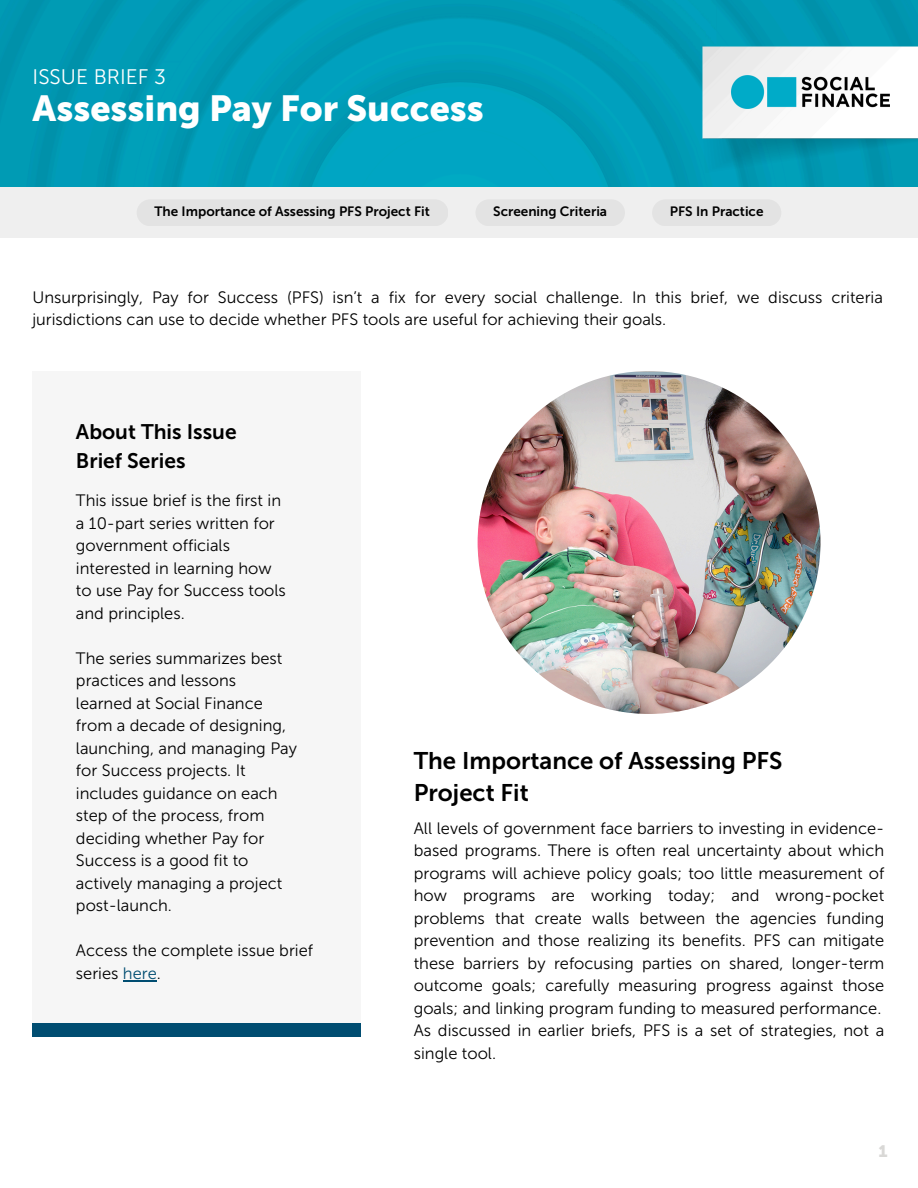
<style>
.page{position:relative;width:918px;height:1188px;background:#fff}
.page>*{position:absolute;margin:0;border:0;box-sizing:border-box;transform-origin:0 0}
.t1{font:36px "Museo Sans 900";color:#fff}
.t2{font:24px/32.7px "Museo Sans 700";color:#000}
.t3{font:21px/29.2px "Museo Sans 700";color:#000}
.t4{font:21px "Museo Sans 300";color:#fff}
.t5{font:16.5px/22.5px "Museo Sans 300";color:#000}
.t6{font:16.5px "Museo Sans 900";color:#d9d8d6}
.t7{font:13.5px "Museo Sans 700";color:#000}
.s1{color:#004d71}
</style>
<div class="page">
<img style="left:0;top:0;width:918px;height:188px">
<div style="left:0;top:188px;width:918px;height:50px;background:#efefef"></div>
<div style="left:137px;top:199px;width:311px;height:27px;background:#e3e3e3;border-radius:13px"></div>
<div style="left:475px;top:199px;width:150px;height:27px;background:#e3e3e3;border-radius:13px"></div>
<div style="left:652px;top:199px;width:129px;height:27px;background:#e3e3e3;border-radius:13px"></div>
<img style="left:478px;top:371px;width:343px;height:343px;border-radius:50%">
<div style="left:32px;top:371px;width:329px;height:665px;background:#f6f6f6"></div>
<div style="left:32px;top:1023px;width:329px;height:14px;background:#004d71"></div>
<hr style="left:123px;top:980px;width:34px;height:1px;background:#004d71">
<img style="left:683px;top:40px;width:235px;height:144px">
<img style="left:732px;top:75px;width:157px;height:33px">
<p class="t4" style="left:33px;top:64px;width:135px">ISSUE BRIEF 3</p>
<p class="t1" style="left:33px;top:87px;width:453px">Assessing Pay For Success</p>
<h3 class="t7" style="left:154px;top:203px;width:277px">The Importance of Assessing PFS Project Fit</h3>
<h1 class="t7" style="left:493px;top:203px;width:115px">Screening Criteria</h1>
<p class="t7" style="left:670px;top:203px;width:95px">PFS In Practice</p>
<p class="t5" style="left:32px;top:286px;width:852px">Unsurprisingly, Pay for Success (PFS) isn’t a fix for every social challenge. In this brief, we discuss criteria jurisdictions can use to decide whether PFS tools are useful for achieving their goals.</p>
<h5 class="t3" style="left:76px;top:417px;width:162px">About This Issue<br>Brief Series</h5>
<h5 class="t5" style="left:76px;top:490px;width:211px">This issue brief is the first in a 10-part series written for government officials interested in learning how to use Pay for Success tools and principles.</h5>
<h4 class="t5" style="left:76px;top:647px;width:223px">The series summarizes best practices and lessons<br>learned at Social Finance from a decade of designing, launching, and managing Pay for Success projects. It includes guidance on each step of the process, from deciding whether Pay for<br>Success is a good fit to actively managing a project post-launch.</h4>
<h5 class="t5" style="left:76px;top:940px;width:239px">Access the complete issue brief series <span class="s1">here</span>.</h5>
<p class="t2" style="left:414px;top:744px;width:370px">The Importance of Assessing PFS<br>Project Fit</p>
<h5 class="t5" style="left:414px;top:817px;width:472px">All levels of government face barriers to investing in evidence&shy;based programs. There is often real uncertainty about which programs will achieve policy goals; too little measurement of how programs are working today; and wrong-pocket problems that create walls between the agencies funding prevention and those realizing its benefits. PFS can mitigate these barriers by refocusing parties on shared, longer-term outcome goals; carefully measuring progress against those goals; and linking program funding to measured performance.<br>As discussed in earlier briefs, PFS is a set of strategies, not a single tool.</h5>
<h2 class="t6" style="left:878px;top:1142px;width:11px">1</h2>
</div>
